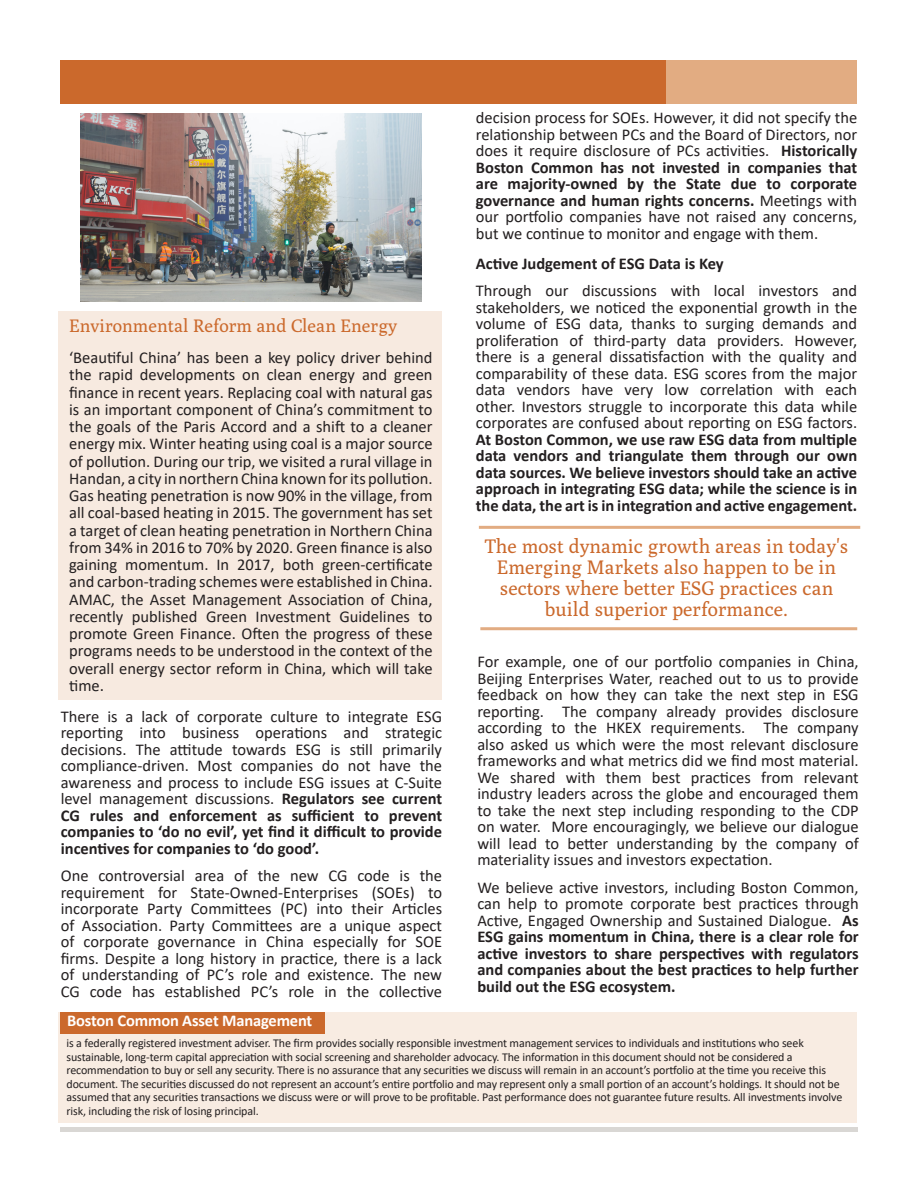
<style>
.page{position:relative;width:918px;height:1188px;background:#fff}
.page>*{position:absolute;margin:0;border:0;box-sizing:border-box;transform-origin:0 0}
.body_text{font:19.5px/21px "Poly";color:#cb692c;text-align:center}
.body_text-2{font:18px "Poly";color:#cb692c}
.body_text-3{font:16.5px/16.5px "Calibri";color:#231f20;text-align:justify}
.body_text-4{font:700 16.5px/16.5px "Calibri";color:#231f20;text-align:justify}
.t1{font:700 16.5px "Calibri";letter-spacing:-.01em;color:#fff}
.t2{font:12px/13.5px "Calibri";letter-spacing:-.01em;color:#231f20}
.s1{font-size:17.25px}
.s2{font-weight:700}
.s3{font-weight:400}
</style>
<div class="page">
<div style="left:59px;top:311px;width:383px;height:389px;background:#f7eae0"></div>
<hr style="left:479px;top:526px;width:381px;height:3px;background:#e2ac82">
<hr style="left:480px;top:627px;width:377px;height:3px;background:#e2ac82">
<img style="left:81px;top:114px;width:341px;height:188px">
<div style="left:59px;top:1012px;width:798px;height:111px;background:#f8ece2"></div>
<hr style="left:61px;top:1128px;width:797px;height:4px;background:#d9d7d4">
<div style="left:61px;top:61px;width:796px;height:43px;background:#cb692c"></div>
<div style="left:667px;top:61px;width:190px;height:43px;background:#e2ac82"></div>
<div style="left:60px;top:1012px;width:264px;height:22px;background:#cb692c"></div>
<p class="body_text-2" style="left:69px;top:316px;width:330px">Environmental Reform and Clean Energy</p>
<p class="body_text-3" style="left:69px;top:349px;width:365px;line-height:17.2px">‘Beautiful China’ has been a key policy driver behind the rapid developments on clean energy and green finance in recent years. Replacing coal with natural gas is an important component of China’s commitment to the goals of the Paris Accord and a shift to a cleaner energy mix. Winter heating using coal is a major source of pollution. During our trip, we visited a rural village in Handan, a city in northern China known for its pollution.<br>Gas heating penetration is now 90% in the village, from all coal-based heating in 2015. The government has set a target of clean heating penetration in Northern China from 34% in 2016 to 70% by 2020. Green finance is also gaining momentum. In 2017, both green-certificate and carbon-trading schemes were established in China.<br>AMAC, the Asset Management Association of China, recently published Green Investment Guidelines to promote Green Finance. Often the progress of these programs needs to be understood in the context of the overall energy sector reform in China, which will take time<span class="s1">.</span></p>
<p class="body_text-3" style="left:61px;top:708px;width:383px">There is a lack of corporate culture to integrate ESG reporting into business operations and strategic decisions. The attitude towards ESG is still primarily compliance-driven. Most companies do not have the awareness and process to include ESG issues at C-Suite level management discussions. <span class="s2">Regulators see current CG rules and enforcement as sufficient to prevent companies to ‘do no evil’, yet find it difficult to provide incentives for companies to ‘do good’.</span></p>
<p class="body_text-3" style="left:61px;top:867px;width:383px">One controversial area of the new CG code is the requirement for State-Owned-Enterprises (SOEs) to incorporate Party Committees (PC) into their Articles of Association. Party Committees are a unique aspect of corporate governance in China especially for SOE firms. Despite a long history in practice, there is a lack of understanding of PC’s role and existence. The new CG code has established PC’s role in the collective</p>
<p class="t1" style="left:67px;top:1009px;width:247px">Boston Common Asset Management</p>
<p class="body_text-3" style="left:476px;top:109px;width:383px">decision process for SOEs. However, it did not specify the relationship between PCs and the Board of Directors, nor does it require disclosure of PCs activities. <span class="s2">Historically Boston Common has not invested in companies that are majority-owned by the State due to corporate governance and human rights concerns.</span> Meetings with our portfolio companies have not raised any concerns, but we continue to monitor and engage with them.</p>
<p class="body_text-4" style="left:476px;top:255px;width:249px">Active Judgement of ESG Data is Key</p>
<p class="body_text-3" style="left:476px;top:282px;width:383px">Through our discussions with local investors and stakeholders, we noticed the exponential growth in the volume of ESG data, thanks to surging demands and proliferation of third-party data providers. However, there is a general dissatisfaction with the quality and comparability of these data. ESG scores from the major data vendors have very low correlation with each other. Investors struggle to incorporate this data while corporates are confused about reporting on ESG factors.<br><span class="s2">At Boston Common, we use raw ESG data from multiple data vendors and triangulate them through our own data sources. We believe investors should take an active approach in integrating ESG data; while the science is in the data, the art is in integration and active engagement.</span></p>
<p class="body_text" style="left:485px;top:536px;width:365px">The most dynamic growth areas in today's Emerging Markets also happen to be in sectors where better ESG practices can build superior performance.</p>
<p class="body_text-3" style="left:477px;top:653px;width:383px">For example, one of our portfolio companies in China, Beijing Enterprises Water, reached out to us to provide feedback on how they can take the next step in ESG reporting. The company already provides disclosure according to the HKEX requirements. The company also asked us which were the most relevant disclosure frameworks and what metrics did we find most material.<br>We shared with them best practices from relevant industry leaders across the globe and encouraged them to take the next step including responding to the CDP on water. More encouragingly, we believe our dialogue will lead to better understanding by the company of materiality issues and investors expectation.</p>
<p class="body_text-4" style="left:477px;top:879px;width:383px"><span class="s3">We believe active investors, including Boston Common, can help to promote corporate best practices through Active, Engaged Ownership and Sustained Dialogue.</span> As ESG gains momentum in China, there is a clear role for active investors to share perspectives with regulators and companies about the best practices to help further build out the ESG ecosystem.</p>
<p class="t2" style="left:67px;top:1036px;width:777px">is a federally registered investment adviser. The firm provides socially responsible investment management services to individuals and institutions who seek sustainable, long-term capital appreciation with social screening and shareholder advocacy. The information in this document should not be considered a recommendation to buy or sell any security. There is no assurance that any securities we discuss will remain in an account’s portfolio at the time you receive this document. The securities discussed do not represent an account’s entire portfolio and may represent only a small portion of an account’s holdings. It should not be assumed that any securities transactions we discuss were or will prove to be profitable. Past performance does not guarantee future results. All investments involve risk, including the risk of losing principal.</p>
</div>
